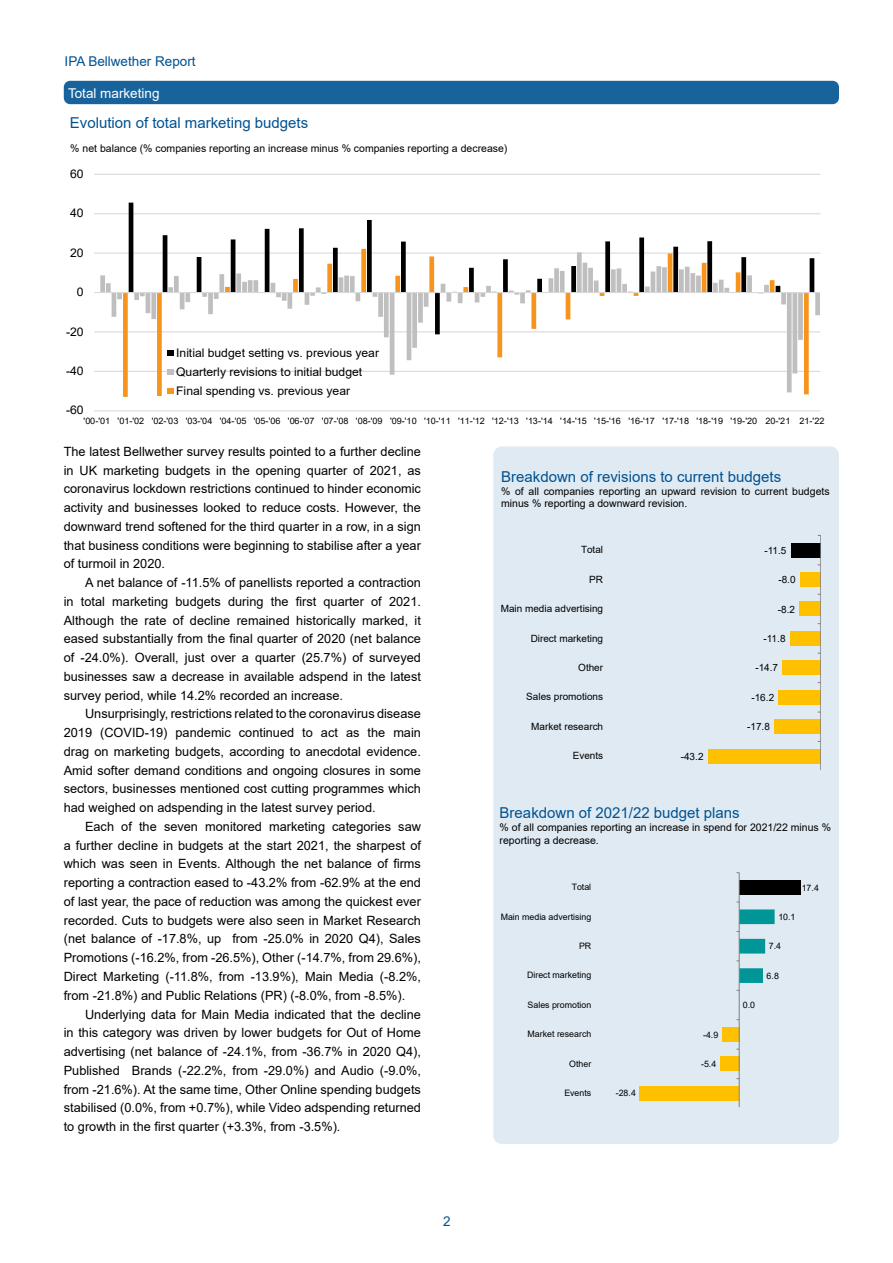
<style>
.page{position:relative;width:893px;height:1263px;background:#fff}
.page>*{position:absolute;margin:0;border:0;box-sizing:border-box;transform-origin:0 0}
.t1{font:15px "Arial";color:#005291}
.t2{font:13.5px "Arial";color:#005291}
.t3{font:13.5px "Arial";color:#fff}
.t4{font:12.75px/18.8px "Arial";color:#000;text-align:justify}
.t5{font:11.85px/18.9px "Arial";letter-spacing:-.005em;color:#000}
.t6{font:10.5px/12.8px "Arial";color:#000}
.t7{font:10.05px "Arial";color:#000}
.t8{font:8.85px "Arial";color:#000}
</style>
<div class="page">
<div style="left:64px;top:81px;width:775px;height:23px;background:#19639c;border-radius:6px"></div>
<hr style="left:94px;top:410px;width:726px;height:1px;background:#d9d9d9">
<hr style="left:94px;top:371px;width:726px;height:1px;background:#d9d9d9">
<hr style="left:94px;top:331px;width:726px;height:1px;background:#d9d9d9">
<hr style="left:94px;top:252px;width:726px;height:2px;background:#d9d9d9">
<hr style="left:94px;top:213px;width:726px;height:1px;background:#d9d9d9">
<hr style="left:94px;top:174px;width:726px;height:1px;background:#d9d9d9">
<svg style="left:129px;top:203px;width:685px;height:46px"></svg>
<svg style="left:100px;top:252px;width:720px;height:81px"></svg>
<svg style="left:123px;top:249px;width:686px;height:148px"></svg>
<hr style="left:94px;top:292px;width:726px;height:1px;background:#d9d9d9">
<svg style="left:168px;top:350px;width:6px;height:6px"></svg>
<svg style="left:168px;top:369px;width:6px;height:6px"></svg>
<svg style="left:168px;top:388px;width:6px;height:6px"></svg>
<div style="left:493px;top:446px;width:346px;height:698px;background:#e0eaf2;border-radius:9px"></div>
<div style="left:708px;top:749px;width:113px;height:14px;background:#ffc000"></div>
<div style="left:774px;top:719px;width:47px;height:15px;background:#ffc000"></div>
<div style="left:778px;top:690px;width:43px;height:15px;background:#ffc000"></div>
<div style="left:782px;top:660px;width:39px;height:15px;background:#ffc000"></div>
<div style="left:790px;top:631px;width:31px;height:15px;background:#ffc000"></div>
<div style="left:799px;top:602px;width:22px;height:14px;background:#ffc000"></div>
<div style="left:800px;top:572px;width:21px;height:15px;background:#ffc000"></div>
<div style="left:791px;top:543px;width:30px;height:14px;background:#000"></div>
<hr style="left:820px;top:535px;width:1px;height:234px;background:#7f7f7f">
<div style="left:640px;top:1086px;width:99px;height:15px;background:#ffc000"></div>
<div style="left:720px;top:1056px;width:19px;height:15px;background:#ffc000"></div>
<div style="left:722px;top:1027px;width:17px;height:15px;background:#ffc000"></div>
<div style="left:739px;top:880px;width:61px;height:15px;background:#000"></div>
<hr style="left:739px;top:873px;width:1px;height:234px;background:#7f7f7f">
<svg style="left:736px;top:909px;width:39px;height:74px"></svg>
<p class="t2" style="left:65px;top:57px;width:133px">IPA Bellwether Report</p>
<p class="t3" style="left:68px;top:84px;width:93px">Total marketing</p>
<p class="t1" style="left:70px;top:112px;width:240px">Evolution of total marketing budgets</p>
<p class="t6" style="left:70px;top:141px;width:439px">% net balance (% companies reporting an increase minus % companies reporting a decrease)</p>
<p class="t5" style="left:70px;top:164px;width:15px">60</p>
<p class="t5" style="left:70px;top:204px;width:15px">40</p>
<p class="t5" style="left:70px;top:243px;width:15px">20</p>
<p class="t5" style="left:77px;top:283px;width:8px">0</p>
<p class="t5" style="left:66px;top:322px;width:19px">-20</p>
<p class="t5" style="left:66px;top:361px;width:19px">-40</p>
<p class="t5" style="left:66px;top:401px;width:19px">-60</p>
<p class="t5" style="left:176px;top:343px;width:204px">Initial budget setting vs. previous year<br>Quarterly revisions to initial budget<br>Final spending vs. previous year</p>
<p class="t8" style="left:84px;top:415px;width:742px">'00-'01 '01-'02 '02-'03 '03-'04 '04-'05 '05-'06 '06-'07 '07-'08 '08-'09 '09-'10 '10-'11 '11-'12 '12-'13 '13-'14 '14-'15 '15-'16 '16-'17 '17-'18 '18-'19 '19-'20 20-'21 21-'22</p>
<p class="t4" style="left:64px;top:442px;width:359px">The latest Bellwether survey results pointed to a further decline in UK marketing budgets in the opening quarter of 2021, as coronavirus lockdown restrictions continued to hinder economic activity and businesses looked to reduce costs. However, the downward trend softened for the third quarter in a row, in a sign that business conditions were beginning to stabilise after a year of turmoil in 2020.</p>
<p class="t4" style="left:64px;top:573px;width:359px;text-indent:21px">A net balance of -11.5% of panellists reported a contraction in total marketing budgets during the first quarter of 2021.<br>Although the rate of decline remained historically marked, it eased substantially from the final quarter of 2020 (net balance of -24.0%). Overall, just over a quarter (25.7%) of surveyed businesses saw a decrease in available adspend in the latest survey period, while 14.2% recorded an increase.</p>
<p class="t4" style="left:64px;top:704px;width:359px;text-indent:21px">Unsurprisingly, restrictions related to the coronavirus disease 2019 (COVID-19) pandemic continued to act as the main drag on marketing budgets, according to anecdotal evidence.<br>Amid softer demand conditions and ongoing closures in some sectors, businesses mentioned cost cutting programmes which had weighed on adspending in the latest survey period.</p>
<p class="t4" style="left:64px;top:817px;width:359px;text-indent:21px">Each of the seven monitored marketing categories saw a further decline in budgets at the start 2021, the sharpest of which was seen in Events. Although the net balance of firms reporting a contraction eased to -43.2% from -62.9% at the end of last year, the pace of reduction was among the quickest ever recorded. Cuts to budgets were also seen in Market Research (net balance of -17.8%, up from -25.0% in 2020 Q4), Sales Promotions (-16.2%, from -26.5%), Other (-14.7%, from 29.6%), Direct Marketing (-11.8%, from -13.9%), Main Media (-8.2%, from -21.8%) and Public Relations (PR) (-8.0%, from -8.5%).</p>
<p class="t4" style="left:64px;top:1004px;width:359px;text-indent:21px">Underlying data for Main Media indicated that the decline in this category was driven by lower budgets for Out of Home advertising (net balance of -24.1%, from -36.7% in 2020 Q4), Published Brands (-22.2%, from -29.0%) and Audio (-9.0%, from -21.6%). At the same time, Other Online spending budgets stabilised (0.0%, from +0.7%), while Video adspending returned to growth in the first quarter (+3.3%, from -3.5%).</p>
<p class="t2" style="left:443px;top:1212px;width:9px">2</p>
<p class="t1" style="left:501px;top:466px;width:282px">Breakdown of revisions to current budgets</p>
<p class="t6" style="left:501px;top:484px;width:330px">% of all companies reporting an upward revision to current budgets minus % reporting a downward revision.</p>
<p class="t7" style="left:581px;top:543px;width:24px">Total</p>
<p class="t7" style="left:764px;top:543px;width:24px">-11.5</p>
<p class="t7" style="left:589px;top:572px;width:15px">PR</p>
<p class="t7" style="left:778px;top:573px;width:19px">-8.0</p>
<p class="t7" style="left:501px;top:602px;width:104px">Main media advertising</p>
<p class="t7" style="left:778px;top:602px;width:19px">-8.2</p>
<p class="t7" style="left:531px;top:631px;width:74px">Direct marketing</p>
<p class="t7" style="left:763px;top:631px;width:24px">-11.8</p>
<p class="t7" style="left:578px;top:661px;width:26px">Other</p>
<p class="t7" style="left:755px;top:661px;width:24px">-14.7</p>
<p class="t7" style="left:526px;top:690px;width:78px">Sales promotions</p>
<p class="t7" style="left:751px;top:690px;width:24px">-16.2</p>
<p class="t7" style="left:531px;top:719px;width:73px">Market research</p>
<p class="t7" style="left:747px;top:720px;width:24px">-17.8</p>
<p class="t7" style="left:573px;top:749px;width:32px">Events</p>
<p class="t7" style="left:681px;top:749px;width:24px">-43.2</p>
<p class="t1" style="left:500px;top:803px;width:242px">Breakdown of 2021/22 budget plans</p>
<p class="t6" style="left:500px;top:821px;width:333px">% of all companies reporting an increase in spend for 2021/22 minus % reporting a decrease.</p>
<p class="t8" style="left:572px;top:881px;width:21px">Total</p>
<p class="t8" style="left:802px;top:881px;width:19px">17.4</p>
<p class="t8" style="left:501px;top:910px;width:92px">Main media advertising</p>
<p class="t8" style="left:778px;top:911px;width:19px">10.1</p>
<p class="t8" style="left:579px;top:940px;width:14px">PR</p>
<p class="t8" style="left:769px;top:940px;width:14px">7.4</p>
<p class="t8" style="left:527px;top:969px;width:66px">Direct marketing</p>
<p class="t8" style="left:767px;top:969px;width:14px">6.8</p>
<p class="t8" style="left:528px;top:999px;width:65px">Sales promotion</p>
<p class="t8" style="left:743px;top:999px;width:14px">0.0</p>
<p class="t8" style="left:528px;top:1028px;width:65px">Market research</p>
<p class="t8" style="left:703px;top:1028px;width:17px">-4.9</p>
<p class="t8" style="left:569px;top:1057px;width:24px">Other</p>
<p class="t8" style="left:701px;top:1058px;width:17px">-5.4</p>
<p class="t8" style="left:564px;top:1087px;width:28px">Events</p>
<p class="t8" style="left:616px;top:1087px;width:22px">-28.4</p>
</div>
